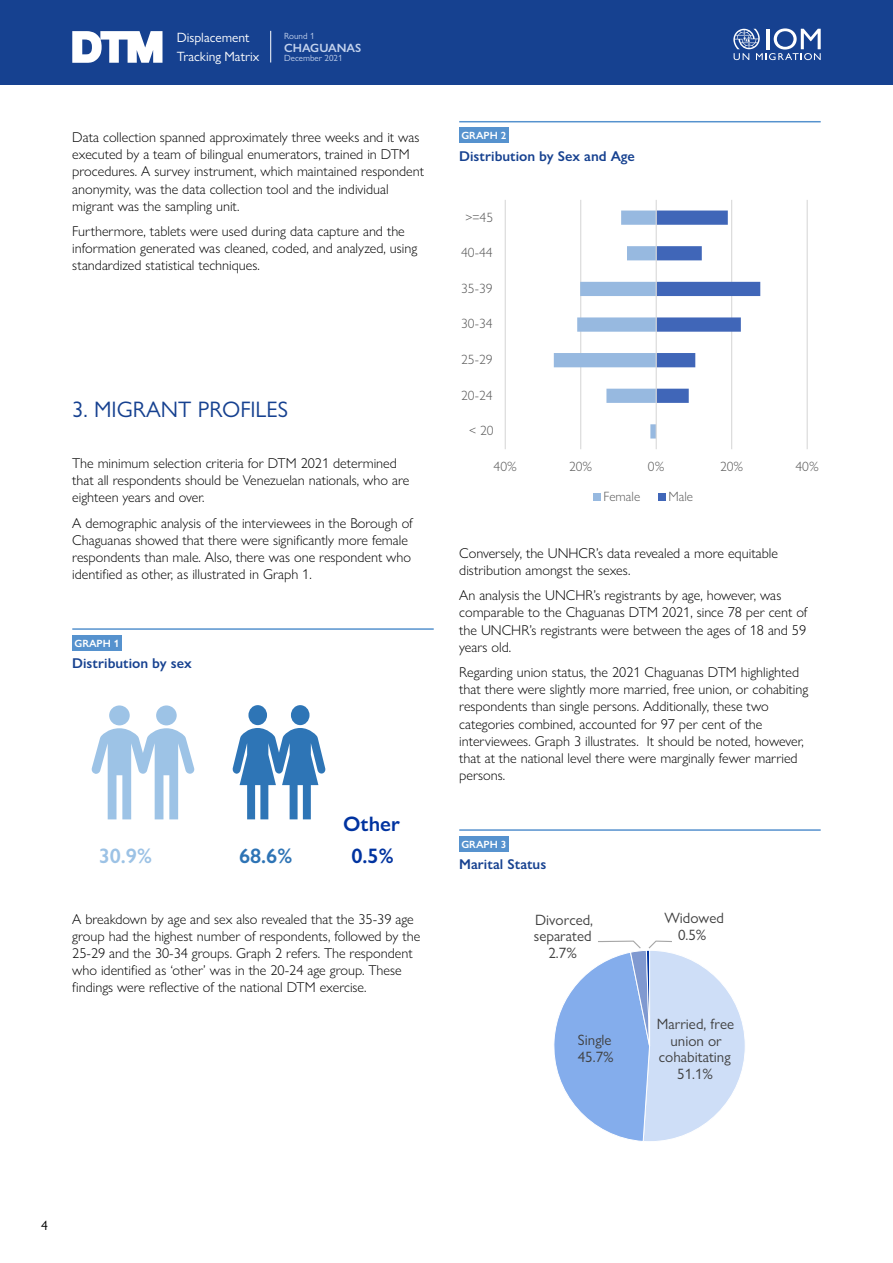
<style>
.page{position:relative;width:893px;height:1263px;background:#fff}
.page>*{position:absolute;margin:0;border:0;box-sizing:border-box;transform-origin:0 0}
.t1{font:22.5px "Gill Sans Nova";color:#164190}
.t2{font:600 21px "Gill Sans Nova";color:#0033a0}
.t3{font:600 21px "Gill Sans Nova";color:#9cc2e5}
.t4{font:600 21px "Gill Sans Nova";color:#2e74b5}
.t5{font:15px/16.5px "Gill Sans Nova";color:#404040;text-align:center}
.t6{font:300 14.25px/17.1px "Gill Sans Nova";color:#000}
.t7{font:600 14.25px "Gill Sans Nova";color:#164190}
.t8{font:300 13.5px "Gill Sans Nova";color:#595959}
.t9{font:13.5px/18.6px "Gill Sans Nova";color:#fff}
.t10{font:13.5px "Gill Sans Nova";color:#000}
.t11{font:600 12px "Gill Sans Nova";color:#c3d2ed}
.t12{font:600 10.5px "Gill Sans Nova";color:#fff}
.t13{font:9px "Gill Sans Nova";color:#c3d2ed}
</style>
<div class="page">
<div style="left:0;top:0;width:893px;height:85px;background:#164190"></div>
<hr style="left:270px;top:31px;width:1px;height:32px;background:#fff">
<svg style="left:72px;top:31px;width:90px;height:32px"></svg>
<svg style="left:733px;top:28px;width:88px;height:32px"></svg>
<div style="left:72px;top:635px;width:50px;height:15px;background:#5692ce"></div>
<hr style="left:72px;top:628px;width:362px;height:2px;background:#5692ce">
<div style="left:109px;top:705px;width:21px;height:20px;background:#9dc3e6;border-radius:50%"></div>
<div style="left:156px;top:705px;width:21px;height:20px;background:#9dc3e6;border-radius:50%"></div>
<svg style="left:91px;top:728px;width:104px;height:91px"></svg>
<div style="left:248px;top:705px;width:19px;height:20px;background:#2e75b6;border-radius:50%"></div>
<div style="left:291px;top:705px;width:18px;height:20px;background:#2e75b6;border-radius:50%"></div>
<svg style="left:232px;top:728px;width:94px;height:91px"></svg>
<div style="left:459px;top:128px;width:49px;height:15px;background:#5692ce"></div>
<hr style="left:459px;top:121px;width:362px;height:1px;background:#5692ce">
<div style="left:459px;top:836px;width:49px;height:15px;background:#5692ce"></div>
<hr style="left:459px;top:829px;width:362px;height:2px;background:#5692ce">
<hr style="left:505px;top:200px;width:1px;height:249px;background:#d9d9d9">
<hr style="left:580px;top:200px;width:1px;height:249px;background:#d9d9d9">
<hr style="left:731px;top:200px;width:1px;height:249px;background:#d9d9d9">
<hr style="left:807px;top:200px;width:1px;height:249px;background:#d9d9d9">
<svg style="left:554px;top:211px;width:206px;height:227px"></svg>
<hr style="left:656px;top:200px;width:1px;height:249px;background:#d9d9d9">
<div style="left:593px;top:493px;width:7px;height:7px;background:#97b9e0"></div>
<div style="left:658px;top:493px;width:7px;height:7px;background:#4066b8"></div>
<svg style="left:554px;top:940px;width:191px;height:201px"></svg>
<p class="t13" style="left:284px;top:30px;width:32px">Round 1</p>
<p class="t13" style="left:284px;top:53px;width:60px">December 2021</p>
<p class="t9" style="left:177px;top:28px;width:84px">Displacement<br>Tracking Matrix</p>
<p class="t11" style="left:284px;top:40px;width:79px">CHAGUANAS</p>
<p class="t6" style="left:72px;top:129px;width:353px">Data collection spanned approximately three weeks and it was executed by a team of bilingual enumerators, trained in DTM procedures. A survey instrument, which maintained respondent anonymity, was the data collection tool and the individual migrant was the sampling unit.</p>
<p class="t6" style="left:72px;top:223px;width:347px">Furthermore, tablets were used during data capture and the information generated was cleaned, coded, and analyzed, using standardized statistical techniques.</p>
<h1 class="t1" style="left:72px;top:395px;width:217px">3. MIGRANT PROFILES</h1>
<p class="t6" style="left:72px;top:454px;width:339px">The minimum selection criteria for DTM 2021 determined that all respondents should be Venezuelan nationals, who are eighteen years and over.</p>
<p class="t6" style="left:72px;top:514px;width:342px">A demographic analysis of the interviewees in the Borough of Chaguanas showed that there were significantly more female respondents than male. Also, there was one respondent who identified as other, as illustrated in Graph 1.</p>
<p class="t12" style="left:74px;top:637px;width:46px">GRAPH 1</p>
<p class="t7" style="left:72px;top:654px;width:121px">Distribution by sex</p>
<h2 class="t2" style="left:343px;top:811px;width:58px">Other</h2>
<h2 class="t3" style="left:99px;top:843px;width:55px">30.9%</h2>
<h2 class="t4" style="left:239px;top:843px;width:55px">68.6%</h2>
<h2 class="t2" style="left:351px;top:843px;width:44px">0.5%</h2>
<p class="t6" style="left:72px;top:910px;width:349px">A breakdown by age and sex also revealed that the 35-39 age group had the highest number of respondents, followed by the 25-29 and the 30-34 groups. Graph 2 refers. The respondent who identified as ‘other’ was in the 20-24 age group. These findings were reflective of the national DTM exercise.</p>
<p class="t12" style="left:461px;top:129px;width:46px">GRAPH 2</p>
<p class="t7" style="left:459px;top:147px;width:177px">Distribution by Sex and Age</p>
<p class="t8" style="left:466px;top:209px;width:29px">&gt;=45</p>
<p class="t8" style="left:461px;top:244px;width:33px">40-44</p>
<p class="t8" style="left:461px;top:280px;width:33px">35-39</p>
<p class="t8" style="left:461px;top:316px;width:33px">30-34</p>
<p class="t8" style="left:461px;top:351px;width:33px">25-29</p>
<p class="t8" style="left:461px;top:387px;width:33px">20-24</p>
<p class="t8" style="left:469px;top:422px;width:26px">&lt; 20</p>
<p class="t8" style="left:494px;top:458px;width:25px">40%</p>
<p class="t8" style="left:569px;top:458px;width:25px">20%</p>
<p class="t8" style="left:648px;top:458px;width:18px">0%</p>
<p class="t8" style="left:720px;top:458px;width:25px">20%</p>
<p class="t8" style="left:795px;top:458px;width:25px">40%</p>
<p class="t8" style="left:604px;top:488px;width:38px">Female</p>
<p class="t8" style="left:668px;top:488px;width:26px">Male</p>
<p class="t6" style="left:459px;top:544px;width:320px">Conversely, the UNHCR’s data revealed a more equitable distribution amongst the sexes.</p>
<p class="t6" style="left:459px;top:587px;width:350px">An analysis the UNCHR’s registrants by age, however, was comparable to the Chaguanas DTM 2021, since 78 per cent of the UNCHR’s registrants were between the ages of 18 and 59 years old.</p>
<p class="t6" style="left:459px;top:664px;width:351px">Regarding union status, the 2021 Chaguanas DTM highlighted that there were slightly more married, free union, or cohabiting respondents than single persons. Additionally, these two categories combined, accounted for 97 per cent of the interviewees. Graph 3 illustrates. It should be noted, however, that at the national level there were marginally fewer married persons.</p>
<p class="t12" style="left:461px;top:838px;width:46px">GRAPH 3</p>
<p class="t7" style="left:459px;top:855px;width:89px">Marital Status</p>
<p class="t5" style="left:534px;top:911px;width:61px">Divorced, separated<br>2.7%</p>
<p class="t5" style="left:664px;top:909px;width:61px">Widowed<br>0.5%</p>
<p class="t5" style="left:578px;top:1032px;width:37px;text-align:left">Single<br>45.7%</p>
<p class="t5" style="left:657px;top:1016px;width:79px">Married, free union or cohabitating<br>51.1%</p>
<p class="t10" style="left:41px;top:1217px;width:8px">4</p>
</div>
